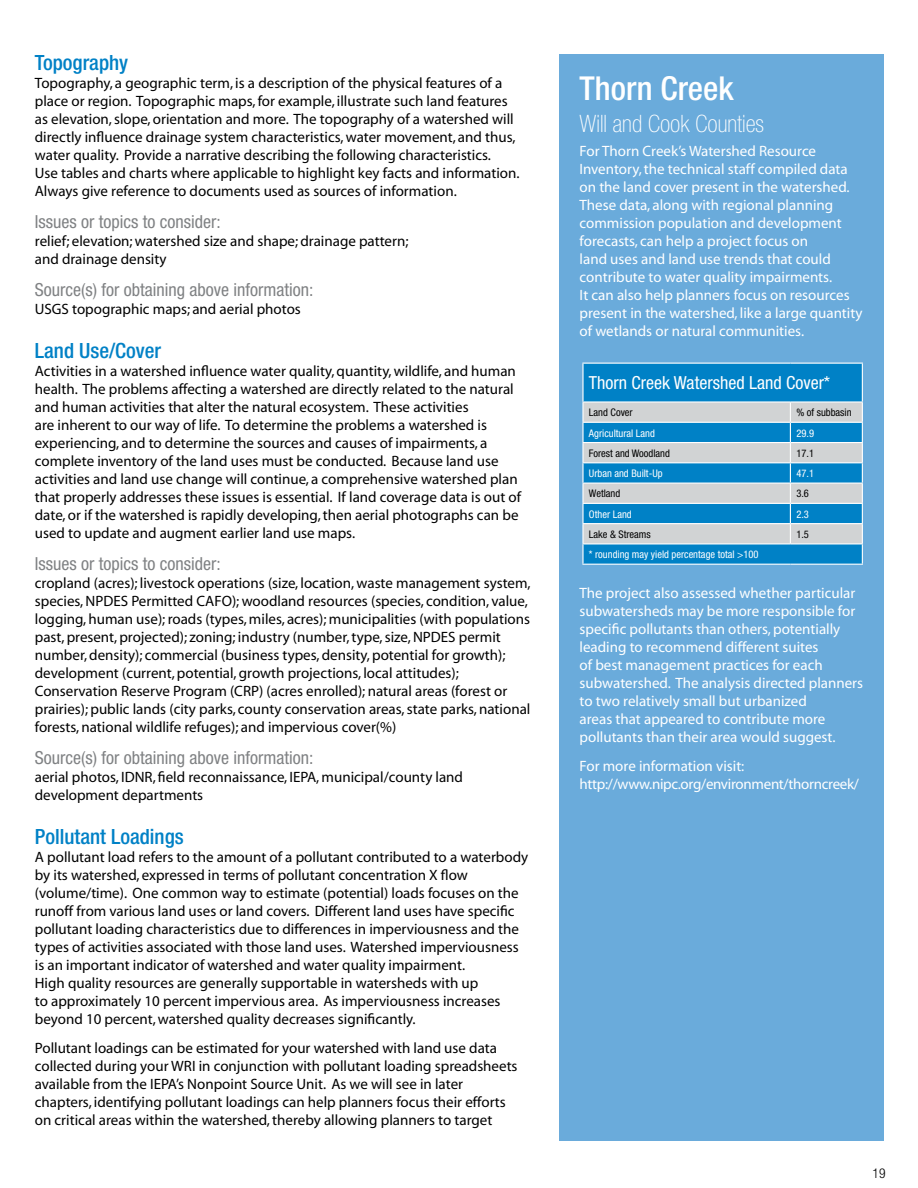
<style>
.page{position:relative;width:918px;height:1188px;background:#fff}
.page>*{position:absolute;margin:0;border:0;box-sizing:border-box;transform-origin:0 0}
.t1{font:500 condensed 33px "Helvetica Neue";color:#fff}
.t2{font:100 condensed 24px "Helvetica Neue";color:#fff}
.t3{font:500 condensed 21px "Helvetica Neue";color:#0081c6}
.t4{font:condensed 18px "Helvetica Neue";color:#808284}
.t5{font:condensed 18px "Helvetica Neue";color:#fff}
.t6{font:15px/18px "Myriad";color:#000}
.t7{font:15px/18px "Myriad";color:#fff}
.t8{font:15px/18px "Myriad";letter-spacing:-.02em;color:#fff}
.t9{font:300 condensed 13.5px "Helvetica Neue";color:#000}
.t10{font:condensed 10.5px "Helvetica Neue";color:#fff}
.t11{font:condensed 10.5px "Helvetica Neue";color:#000}
</style>
<div class="page">
<div style="left:559px;top:54px;width:324px;height:1087px;background:#6aabdb"></div>
<div style="left:584px;top:364px;width:278px;height:37px;background:#0081c6"></div>
<hr style="left:582px;top:363px;width:208px;height:1px;background:#fff">
<hr style="left:582px;top:364px;width:2px;height:37px;background:#fff">
<hr style="left:790px;top:363px;width:73px;height:1px;background:#fff">
<hr style="left:862px;top:364px;width:1px;height:37px;background:#fff">
<hr style="left:582px;top:401px;width:208px;height:2px;background:#fff">
<hr style="left:790px;top:401px;width:73px;height:2px;background:#fff">
<svg style="left:582px;top:402px;width:281px;height:162px;background:#72afd0"></svg>
<hr style="left:582px;top:564px;width:208px;height:1px;background:#fff">
<hr style="left:790px;top:564px;width:73px;height:1px;background:#fff">
<h3 class="t3" style="left:35px;top:50px;width:95px">Topography</h3>
<p class="t6" style="left:35px;top:75px;width:486px">Topography, a geographic term, is a description of the physical features of a place or region. Topographic maps, for example, illustrate such land features as elevation, slope, orientation and more. The topography of a watershed will directly influence drainage system characteristics, water movement, and thus, water quality. Provide a narrative describing the following characteristics.<br>Use tables and charts where applicable to highlight key facts and information.<br>Always give reference to documents used as sources of information.</p>
<p class="t4" style="left:35px;top:211px;width:187px">Issues or topics to consider:</p>
<p class="t6" style="left:35px;top:233px;width:375px">relief; elevation; watershed size and shape; drainage pattern; and drainage density</p>
<p class="t4" style="left:35px;top:279px;width:280px">Source(s) for obtaining above information:</p>
<p class="t6" style="left:35px;top:301px;width:268px">USGS topographic maps; and aerial photos</p>
<h3 class="t3" style="left:35px;top:338px;width:128px">Land Use/Cover</h3>
<p class="t6" style="left:35px;top:363px;width:488px">Activities in a watershed influence water quality, quantity, wildlife, and human health. The problems affecting a watershed are directly related to the natural and human activities that alter the natural ecosystem. These activities<br>are inherent to our way of life. To determine the problems a watershed is experiencing, and to determine the sources and causes of impairments, a complete inventory of the land uses must be conducted. Because land use activities and land use change will continue, a comprehensive watershed plan that properly addresses these issues is essential. If land coverage data is out of date, or if the watershed is rapidly developing, then aerial photographs can be used to update and augment earlier land use maps.</p>
<p class="t4" style="left:35px;top:553px;width:187px">Issues or topics to consider:</p>
<p class="t6" style="left:35px;top:575px;width:497px">cropland (acres); livestock operations (size, location, waste management system, species, NPDES Permitted CAFO); woodland resources (species, condition, value, logging, human use); roads (types, miles, acres); municipalities (with populations past, present, projected); zoning; industry (number, type, size, NPDES permit number, density); commercial (business types, density, potential for growth); development (current, potential, growth projections, local attitudes); Conservation Reserve Program (CRP) (acres enrolled); natural areas (forest or prairies); public lands (city parks, county conservation areas, state parks, national forests, national wildlife refuges); and impervious cover(%)</p>
<p class="t4" style="left:35px;top:747px;width:280px">Source(s) for obtaining above information:</p>
<p class="t6" style="left:35px;top:768px;width:430px">aerial photos, IDNR, field reconnaissance, IEPA, municipal/county land development departments</p>
<h3 class="t3" style="left:35px;top:824px;width:150px">Pollutant Loadings</h3>
<p class="t6" style="left:35px;top:849px;width:495px">A pollutant load refers to the amount of a pollutant contributed to a waterbody by its watershed, expressed in terms of pollutant concentration X flow (volume/time). One common way to estimate (potential) loads focuses on the runoff from various land uses or land covers. Different land uses have specific pollutant loading characteristics due to differences in imperviousness and the types of activities associated with those land uses. Watershed imperviousness is an important indicator of watershed and water quality impairment.<br>High quality resources are generally supportable in watersheds with up<br>to approximately 10 percent impervious area. As imperviousness increases beyond 10 percent, watershed quality decreases significantly.</p>
<p class="t6" style="left:35px;top:1039px;width:484px">Pollutant loadings can be estimated for your watershed with land use data collected during your WRI in conjunction with pollutant loading spreadsheets available from the IEPA’s Nonpoint Source Unit. As we will see in later chapters, identifying pollutant loadings can help planners focus their efforts on critical areas within the watershed, thereby allowing planners to target</p>
<h1 class="t1" style="left:580px;top:69px;width:156px">Thorn Creek</h1>
<h2 class="t2" style="left:580px;top:110px;width:186px">Will and Cook Counties</h2>
<p class="t7" style="left:580px;top:142px;width:285px">For Thorn Creek’s Watershed Resource Inventory, the technical staff compiled data on the land cover present in the watershed.<br>These data, along with regional planning commission population and development forecasts, can help a project focus on<br>land uses and land use trends that could contribute to water quality impairments.<br>It can also help planners focus on resources present in the watershed, like a large quantity of wetlands or natural communities.</p>
<p class="t5" style="left:589px;top:372px;width:243px">Thorn Creek Watershed Land Cover*</p>
<p class="t11" style="left:589px;top:406px;width:45px">Land Cover</p>
<p class="t11" style="left:796px;top:406px;width:57px">% of subbasin</p>
<p class="t10" style="left:589px;top:427px;width:67px">Agricultural Land</p>
<p class="t10" style="left:796px;top:427px;width:19px">29.9</p>
<p class="t11" style="left:589px;top:447px;width:83px">Forest and Woodland</p>
<p class="t11" style="left:796px;top:447px;width:19px">17.1</p>
<p class="t10" style="left:589px;top:467px;width:75px">Urban and Built-Up</p>
<p class="t10" style="left:796px;top:467px;width:19px">47.1</p>
<p class="t11" style="left:589px;top:488px;width:33px">Wetland</p>
<p class="t11" style="left:796px;top:488px;width:14px">3.6</p>
<p class="t10" style="left:589px;top:508px;width:44px">Other Land</p>
<p class="t10" style="left:796px;top:508px;width:14px">2.3</p>
<p class="t11" style="left:589px;top:528px;width:63px">Lake &amp; Streams</p>
<p class="t11" style="left:796px;top:528px;width:14px">1.5</p>
<p class="t10" style="left:589px;top:548px;width:171px">* rounding may yield percentage total &gt;100</p>
<p class="t7" style="left:580px;top:585px;width:285px">The project also assessed whether particular subwatersheds may be more responsible for specific pollutants than others, potentially leading to recommend different suites<br>of best management practices for each subwatershed. The analysis directed planners to two relatively small but urbanized<br>areas that appeared to contribute more pollutants than their area would suggest.</p>
<p class="t8" style="left:580px;top:758px;width:281px">For more information visit: http://www.nipc.org/environment/thorncreek/</p>
<p class="t9" style="left:873px;top:1166px;width:7px">19</p>
</div>
